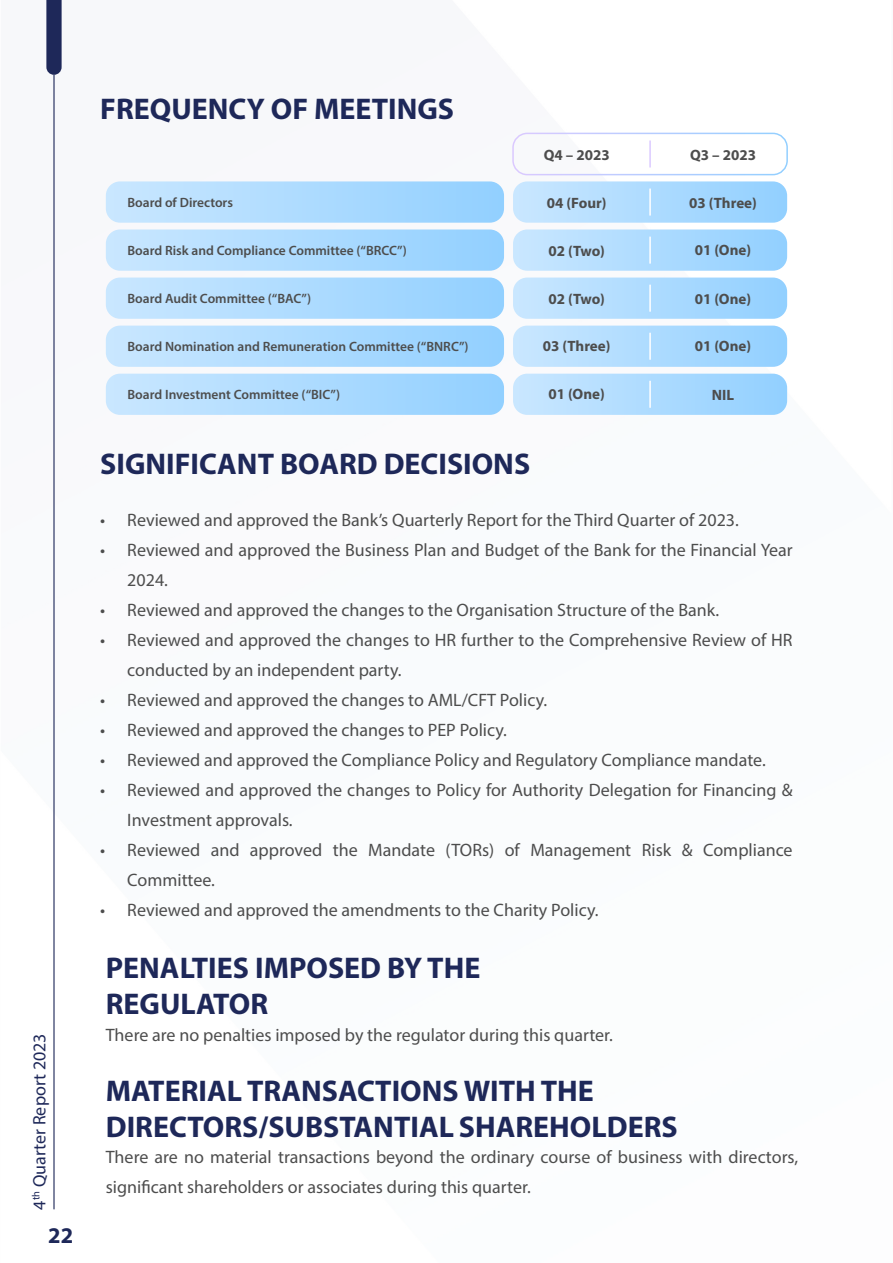
<style>
.page{position:relative;width:893px;height:1263px;background:#fff}
.page>*{position:absolute;margin:0;border:0;box-sizing:border-box;transform-origin:0 0}
.t1{font:700 30px/36px "Myriad Pro";color:#1e2859}
.t2{font:22.5px "Myriad Variable Concept";color:#1e2859}
.t3{font:18px/30px "Myriad Pro";color:#4d4d4d}
.t4{font:18px "Myriad Variable Concept";color:#1e2859}
.t5{font:700 15px "Myriad Pro";color:#4d4d4d}
.t6{font:600 13.5px "Myriad Pro";color:#4d4d4d}
</style>
<div class="page">
<svg style="left:106px;top:181px;width:398px;height:42px;background:#afdcfe"></svg>
<svg style="left:106px;top:229px;width:398px;height:42px;background:#afdcfe"></svg>
<svg style="left:106px;top:278px;width:398px;height:41px;background:#aedbfe"></svg>
<svg style="left:106px;top:326px;width:398px;height:41px;background:#aedbfe"></svg>
<svg style="left:106px;top:374px;width:398px;height:41px;background:#aedbfe"></svg>
<svg style="left:513px;top:181px;width:274px;height:42px;background:#b0dcfe"></svg>
<div style="left:512px;top:133px;width:276px;height:42px;border:2px solid #fff;border-radius:14px"></div>
<svg style="left:513px;top:229px;width:274px;height:42px;background:#b0dcfe"></svg>
<svg style="left:513px;top:278px;width:274px;height:41px;background:#afdbfe"></svg>
<svg style="left:513px;top:326px;width:274px;height:41px;background:#afdbfe"></svg>
<svg style="left:513px;top:374px;width:274px;height:41px;background:#afdbfe"></svg>
<hr style="left:649px;top:189px;width:2px;height:27px;background:#fff">
<hr style="left:649px;top:237px;width:2px;height:27px;background:#fff">
<hr style="left:649px;top:285px;width:2px;height:27px;background:#fff">
<hr style="left:649px;top:333px;width:2px;height:27px;background:#fff">
<hr style="left:649px;top:381px;width:2px;height:27px;background:#fff">
<svg style="left:46px;top:0;width:16px;height:75px"></svg>
<hr style="left:53px;top:75px;width:2px;height:1134px;background:#1e2859">
<p class="t4" style="left:29px;top:1209px;width:178px;rotate:-90deg">4<sup>th</sup> Quarter Report 2023</p>
<p class="t2" style="left:48px;top:1222px;width:26px">22</p>
<h1 class="t1" style="left:100px;top:90px;width:355px">FREQUENCY OF MEETINGS</h1>
<p class="t6" style="left:127px;top:194px;width:107px">Board of Directors</p>
<p class="t6" style="left:127px;top:242px;width:281px">Board Risk and Compliance Committee (“BRCC”)</p>
<p class="t6" style="left:127px;top:290px;width:185px">Board Audit Committee (“BAC”)</p>
<p class="t6" style="left:127px;top:338px;width:343px">Board Nomination and Remuneration Committee (“BNRC”)</p>
<p class="t6" style="left:127px;top:386px;width:214px">Board Investment Committee (“BIC”)</p>
<p class="t5" style="left:544px;top:145px;width:67px">Q4 – 2023</p>
<p class="t5" style="left:690px;top:145px;width:67px">Q3 – 2023</p>
<p class="t5" style="left:547px;top:193px;width:61px">04 (Four)</p>
<p class="t5" style="left:689px;top:193px;width:69px">03 (Three)</p>
<p class="t5" style="left:548px;top:241px;width:58px">02 (Two)</p>
<p class="t5" style="left:695px;top:240px;width:58px">01 (One)</p>
<p class="t5" style="left:548px;top:289px;width:58px">02 (Two)</p>
<p class="t5" style="left:543px;top:336px;width:69px">03 (Three)</p>
<p class="t5" style="left:695px;top:336px;width:58px">01 (One)</p>
<p class="t5" style="left:549px;top:384px;width:58px">01 (One)</p>
<p class="t5" style="left:712px;top:385px;width:24px">NIL</p>
<p class="t5" style="left:695px;top:289px;width:58px">01 (One)</p>
<h1 class="t1" style="left:100px;top:445px;width:431px">SIGNIFICANT BOARD DECISIONS</h1>
<p class="t3" style="left:100px;top:504px;width:640px">• Reviewed and approved the Bank’s Quarterly Report for the Third Quarter of 2023.</p>
<p class="t3" style="left:127px;top:534px;width:667px;text-indent:-27px">• Reviewed and approved the Business Plan and Budget of the Bank for the Financial Year<br>2024.</p>
<p class="t3" style="left:100px;top:594px;width:620px">• Reviewed and approved the changes to the Organisation Structure of the Bank.</p>
<p class="t3" style="left:127px;top:624px;width:667px;text-indent:-27px">• Reviewed and approved the changes to HR further to the Comprehensive Review of HR conducted by an independent party.</p>
<p class="t3" style="left:100px;top:684px;width:448px">• Reviewed and approved the changes to AML/CFT Policy.</p>
<p class="t3" style="left:100px;top:714px;width:408px">• Reviewed and approved the changes to PEP Policy.</p>
<p class="t3" style="left:100px;top:744px;width:667px">• Reviewed and approved the Compliance Policy and Regulatory Compliance mandate.</p>
<p class="t3" style="left:127px;top:774px;width:667px;text-indent:-27px">• Reviewed and approved the changes to Policy for Authority Delegation for Financing &amp;<br>Investment approvals.</p>
<p class="t3" style="left:127px;top:834px;width:667px;text-indent:-27px">• Reviewed and approved the Mandate (TORs) of Management Risk &amp; Compliance<br>Committee.</p>
<p class="t3" style="left:100px;top:894px;width:500px">• Reviewed and approved the amendments to the Charity Policy.</p>
<h1 class="t1" style="left:106px;top:949px;width:376px">PENALTIES IMPOSED BY THE<br>REGULATOR</h1>
<p class="t3" style="left:106px;top:1019px;width:508px">There are no penalties imposed by the regulator during this quarter.</p>
<h1 class="t1" style="left:106px;top:1072px;width:573px">MATERIAL TRANSACTIONS WITH THE<br>DIRECTORS/SUBSTANTIAL SHAREHOLDERS</h1>
<p class="t3" style="left:106px;top:1142px;width:694px">There are no material transactions beyond the ordinary course of business with directors, significant shareholders or associates during this quarter.</p>
</div>
